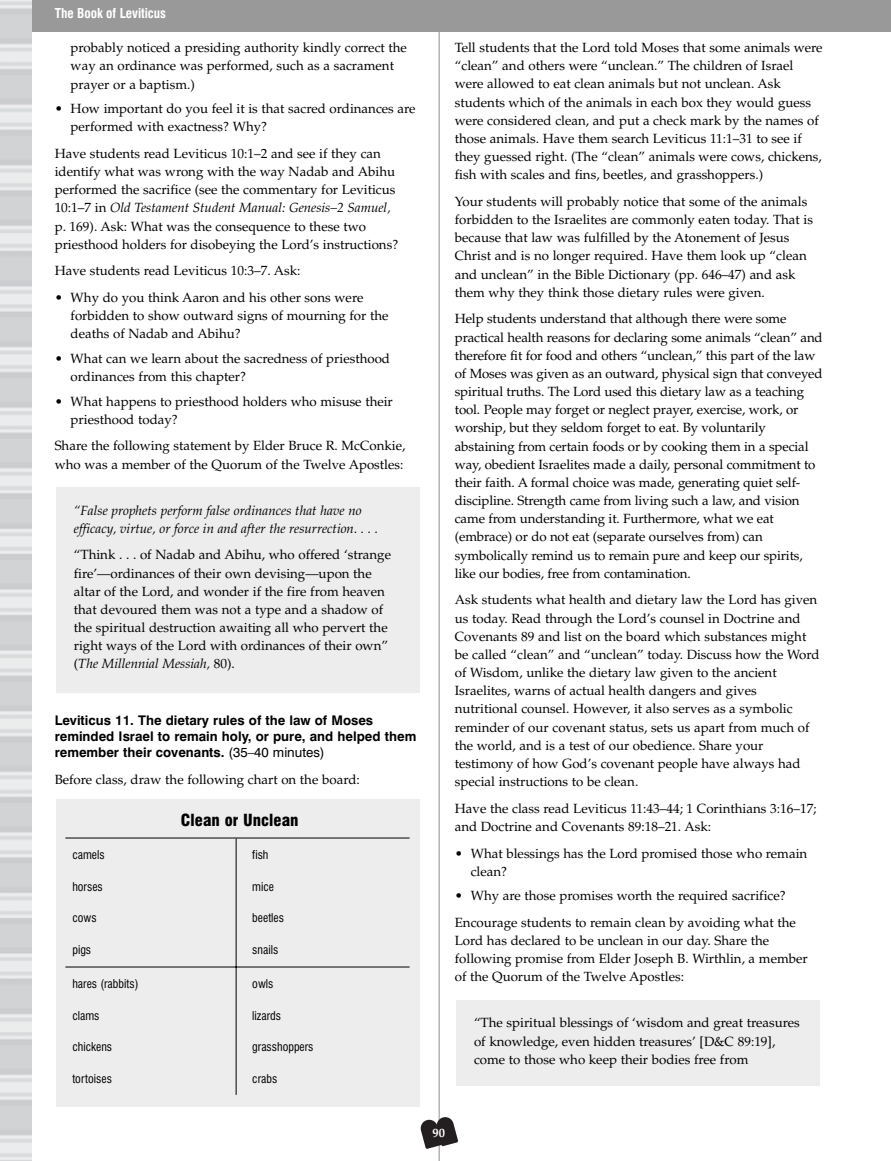
<style>
.page{position:relative;width:891px;height:1161px;background:#fff}
.page>*{position:absolute;margin:0;border:0;box-sizing:border-box;transform-origin:0 0}
.t1{font:900 condensed 16.2px "Swiss 721 BT";color:#000}
.t2{font:13.35px/18.1px "Palatino";color:#000}
.t3{font:700 13.35px/16.4px "Swiss 721 BT";color:#000}
.t4{font:italic 13.35px/18.1px "Palatino";color:#000}
.t5{font:700 condensed 13.35px "Swiss 721 BT";letter-spacing:-.005em;color:#fff}
.t6{font:700 12.6px "Palatino";color:#fff}
.t7{font:condensed 11.85px "Swiss 721 BT";color:#000}
.s1{font-style:italic}
.s2{font-weight:400}
</style>
<div class="page">
<hr style="left:438px;top:13px;width:2px;height:1148px;background:#b3b3b3">
<svg style="left:421px;top:1117px;width:37px;height:32px"></svg>
<div style="left:456px;top:1000px;width:364px;height:85px;background:#ededed"></div>
<div style="left:56px;top:799px;width:364px;height:308px;background:#ededed"></div>
<div style="left:56px;top:487px;width:364px;height:205px;background:#ededed"></div>
<div style="left:0;top:0;width:891px;height:32px;background:#999"></div>
<img style="left:0;top:0;width:32px;height:1161px">
<hr style="left:236px;top:839px;width:1px;height:256px;background:#000">
<hr style="left:65px;top:838px;width:345px;height:1px;background:#000">
<hr style="left:65px;top:967px;width:345px;height:1px;background:#000">
<p class="t5" style="left:55px;top:8px;width:113px">The Book of Leviticus</p>
<p class="t2" style="left:71px;top:40px;width:338px">probably noticed a presiding authority kindly correct the way an ordinance was performed, such as a sacrament prayer or a baptism.)</p>
<p class="t2" style="left:71px;top:101px;width:346px;text-indent:-16px">• How important do you feel it is that sacred ordinances are performed with exactness? Why?</p>
<p class="t2" style="left:55px;top:146px;width:345px">Have students read Leviticus 10:1–2 and see if they can identify what was wrong with the way Nadab and Abihu performed the sacrifice (see the commentary for Leviticus 10:1–7 in <span class="s1">Old Testament Student Manual: Genesis–2 Samuel, </span>p. 169). Ask: What was the consequence to these two priesthood holders for disobeying the Lord’s instructions?</p>
<p class="t2" style="left:55px;top:263px;width:247px">Have students read Leviticus 10:3–7. Ask:</p>
<p class="t2" style="left:71px;top:290px;width:319px;text-indent:-16px">• Why do you think Aaron and his other sons were forbidden to show outward signs of mourning for the deaths of Nadab and Abihu?</p>
<p class="t2" style="left:71px;top:351px;width:321px;text-indent:-16px">• What can we learn about the sacredness of priesthood ordinances from this chapter?</p>
<p class="t2" style="left:71px;top:394px;width:324px;text-indent:-16px">• What happens to priesthood holders who misuse their priesthood today?</p>
<p class="t2" style="left:55px;top:438px;width:352px">Share the following statement by Elder Bruce R. McConkie, who was a member of the Quorum of the Twelve Apostles:</p>
<p class="t4" style="left:74px;top:502px;width:306px">“False prophets perform false ordinances that have no efficacy, virtue, or force in and after the resurrection. . . .</p>
<p class="t2" style="left:74px;top:547px;width:319px">“Think . . . of Nadab and Abihu, who offered ‘strange fire’—ordinances of their own devising—upon the altar of the Lord, and wonder if the fire from heaven that devoured them was not a type and a shadow of the spiritual destruction awaiting all who pervert the right ways of the Lord with ordinances of their own” (<span class="s1">The Millennial Messiah,</span> 80).</p>
<p class="t3" style="left:55px;top:713px;width:363px">Leviticus 11. The dietary rules of the law of Moses reminded Israel to remain holy, or pure, and helped them remember their covenants. <span class="s2">(35–40 minutes)</span></p>
<p class="t2" style="left:55px;top:772px;width:307px">Before class, draw the following chart on the board:</p>
<p class="t7" style="left:72px;top:850px;width:34px">camels</p>
<p class="t7" style="left:72px;top:881px;width:32px">horses</p>
<p class="t7" style="left:72px;top:913px;width:26px">cows</p>
<p class="t7" style="left:72px;top:944px;width:20px">pigs</p>
<p class="t7" style="left:72px;top:979px;width:68px">hares (rabbits)</p>
<p class="t7" style="left:72px;top:1011px;width:29px">clams</p>
<p class="t7" style="left:72px;top:1042px;width:41px">chickens</p>
<p class="t7" style="left:72px;top:1074px;width:41px">tortoises</p>
<p class="t1" style="left:181px;top:814px;width:119px">Clean or Unclean</p>
<p class="t7" style="left:252px;top:850px;width:18px">fish</p>
<p class="t7" style="left:252px;top:881px;width:23px">mice</p>
<p class="t7" style="left:252px;top:913px;width:33px">beetles</p>
<p class="t7" style="left:252px;top:944px;width:27px">snails</p>
<p class="t7" style="left:252px;top:979px;width:23px">owls</p>
<p class="t7" style="left:252px;top:1011px;width:30px">lizards</p>
<p class="t7" style="left:252px;top:1042px;width:63px">grasshoppers</p>
<p class="t7" style="left:252px;top:1074px;width:27px">crabs</p>
<p class="t2" style="left:455px;top:40px;width:369px">Tell students that the Lord told Moses that some animals were “clean” and others were “unclean.” The children of Israel were allowed to eat clean animals but not unclean. Ask students which of the animals in each box they would guess were considered clean, and put a check mark by the names of those animals. Have them search Leviticus 11:1–31 to see if they guessed right. (The “clean” animals were cows, chickens, fish with scales and fins, beetles, and grasshoppers.)</p>
<p class="t2" style="left:455px;top:194px;width:360px">Your students will probably notice that some of the animals forbidden to the Israelites are commonly eaten today. That is because that law was fulfilled by the Atonement of Jesus Christ and is no longer required. Have them look up “clean and unclean” in the Bible Dictionary (pp. 646–47) and ask them why they think those dietary rules were given.</p>
<p class="t2" style="left:455px;top:311px;width:369px">Help students understand that although there were some practical health reasons for declaring some animals “clean” and therefore fit for food and others “unclean,” this part of the law of Moses was given as an outward, physical sign that conveyed spiritual truths. The Lord used this dietary law as a teaching tool. People may forget or neglect prayer, exercise, work, or worship, but they seldom forget to eat. By voluntarily abstaining from certain foods or by cooking them in a special way, obedient Israelites made a daily, personal commitment to their faith. A formal choice was made, generating quiet self&shy;discipline. Strength came from living such a law, and vision came from understanding it. Furthermore, what we eat (embrace) or do not eat (separate ourselves from) can symbolically remind us to remain pure and keep our spirits, like our bodies, free from contamination.</p>
<p class="t2" style="left:455px;top:592px;width:366px">Ask students what health and dietary law the Lord has given us today. Read through the Lord’s counsel in Doctrine and Covenants 89 and list on the board which substances might be called “clean” and “unclean” today. Discuss how the Word of Wisdom, unlike the dietary law given to the ancient Israelites, warns of actual health dangers and gives nutritional counsel. However, it also serves as a symbolic reminder of our covenant status, sets us apart from much of the world, and is a test of our obedience. Share your testimony of how God’s covenant people have always had special instructions to be clean.</p>
<p class="t2" style="left:455px;top:801px;width:363px">Have the class read Leviticus 11:43–44; 1 Corinthians 3:16–17; and Doctrine and Covenants 89:18–21. Ask:</p>
<p class="t2" style="left:471px;top:845px;width:338px;text-indent:-16px">• What blessings has the Lord promised those who remain clean?</p>
<p class="t2" style="left:455px;top:884px;width:343px;line-height:26.7px">• Why are those promises worth the required sacrifice?<br>Encourage students to remain clean by avoiding what the</p>
<p class="t2" style="left:455px;top:933px;width:354px">Lord has declared to be unclean in our day. Share the following promise from Elder Joseph B. Wirthlin, a member of the Quorum of the Twelve Apostles:</p>
<p class="t2" style="left:474px;top:1015px;width:327px">“The spiritual blessings of ‘wisdom and great treasures of knowledge, even hidden treasures’ [D&amp;C 89:19], come to those who keep their bodies free from</p>
<p class="t6" style="left:433px;top:1128px;width:14px">90</p>
</div>
